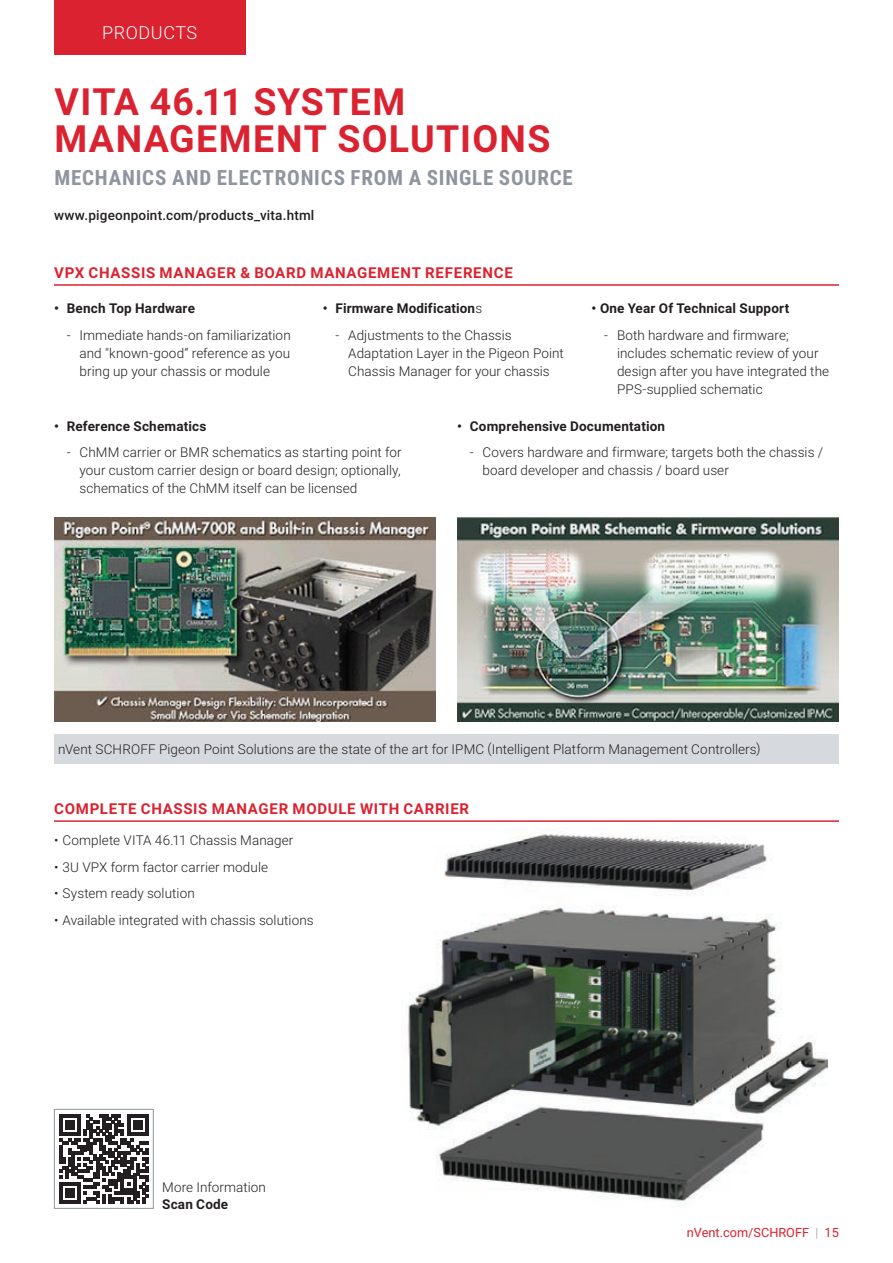
<style>
.page{position:relative;width:893px;height:1263px;background:#fff}
.page>*{position:absolute;margin:0;border:0;box-sizing:border-box;transform-origin:0 0}
.t1{font:700 37.5px/37.5px "Roboto";letter-spacing:.035em;color:#db2230}
.Subheader{font:700 21px "Roboto Condensed";letter-spacing:.035em;color:#8f959e}
.t2{font:300 18px "Roboto";letter-spacing:.03em;color:#fff}
.Subheading_Level_1{font:700 15px "Roboto";letter-spacing:.05em;color:#db2230}
.Last_bullet{font:300 13.5px/18px "Roboto";letter-spacing:.005em;color:#231f20}
.Last_bullet-2{font:700 13.5px "Roboto";letter-spacing:.015em;color:#231f20}
.Last_bullet-3{font:500 13.5px "Roboto";letter-spacing:.015em;color:#231f20}
.t3{font:12.75px "Roboto";color:#db2230}
.s1{font-weight:300}
.s2{font-weight:300;color:#8f959e}
</style>
<div class="page">
<div style="left:54px;top:0;width:191px;height:54px;background:#db2230"></div>
<hr style="left:54px;top:284px;width:785px;height:2px;background:#db2230">
<hr style="left:54px;top:820px;width:785px;height:2px;background:#db2230">
<img style="left:407px;top:829px;width:420px;height:378px">
<img style="left:457px;top:517px;width:382px;height:204px">
<img style="left:54px;top:517px;width:381px;height:204px">
<svg style="left:59px;top:1114px;width:90px;height:89px"></svg>
<div style="left:54px;top:1109px;width:100px;height:100px;border:1px solid #8f959e"></div>
<div style="left:54px;top:734px;width:785px;height:30px;background:#d6dade"></div>
<p class="t2" style="left:102px;top:20px;width:97px">PRODUCTS</p>
<p class="t1" style="left:55px;top:81px;width:497px">VITA 46.11 SYSTEM<br>MANAGEMENT SOLUTIONS</p>
<p class="Subheader" style="left:54px;top:162px;width:520px">MECHANICS AND ELECTRONICS FROM A SINGLE SOURCE</p>
<p class="Last_bullet-3" style="left:54px;top:206px;width:262px">www.pigeonpoint.com/products_vita.html</p>
<p class="Subheading_Level_1" style="left:54px;top:262px;width:460px">VPX CHASSIS MANAGER &amp; BOARD MANAGEMENT REFERENCE</p>
<p class="Last_bullet-2" style="left:54px;top:299px;width:142px">• Bench Top Hardware</p>
<p class="Last_bullet" style="left:80px;top:325px;width:213px;text-align:justify;text-indent:-13px">- Immediate hands-on familiarization and "known-good“ reference as you bring up your chassis or module</p>
<p class="Last_bullet-2" style="left:323px;top:299px;width:161px">• Firmware Modification<span class="s1">s</span></p>
<p class="Last_bullet" style="left:348px;top:325px;width:217px;text-indent:-13px">- Adjustments to the Chassis<br>Adaptation Layer in the Pigeon Point<br>Chassis Manager for your chassis</p>
<p class="Last_bullet-2" style="left:591px;top:299px;width:199px">• One Year Of Technical Support</p>
<p class="Last_bullet" style="left:617px;top:325px;width:214px;text-indent:-13px">- Both hardware and firmware; includes schematic review of your design after you have integrated the<br>PPS-supplied schematic</p>
<p class="Last_bullet-2" style="left:54px;top:416px;width:154px">• Reference Schematics</p>
<p class="Last_bullet" style="left:80px;top:443px;width:324px;text-align:justify;text-indent:-13px">- ChMM carrier or BMR schematics as starting point for your custom carrier design or board design; optionally, schematics of the ChMM itself can be licensed</p>
<p class="Last_bullet-2" style="left:457px;top:416px;width:210px">• Comprehensive Documentation</p>
<p class="Last_bullet" style="left:483px;top:443px;width:342px;text-indent:-13px">- Covers hardware and firmware; targets both the chassis / board developer and chassis / board user</p>
<p class="Last_bullet" style="left:58px;top:740px;width:704px">nVent SCHROFF Pigeon Point Solutions are the state of the art for IPMC (Intelligent Platform Management Controllers)</p>
<p class="Subheading_Level_1" style="left:54px;top:798px;width:416px">COMPLETE CHASSIS MANAGER MODULE WITH CARRIER</p>
<p class="Last_bullet" style="left:54px;top:831px;width:241px">• Complete VITA 46.11 Chassis Manager</p>
<p class="Last_bullet" style="left:54px;top:857px;width:216px">• 3U VPX form factor carrier module</p>
<p class="Last_bullet" style="left:54px;top:884px;width:142px">• System ready solution</p>
<p class="Last_bullet" style="left:54px;top:910px;width:261px">• Available integrated with chassis solutions</p>
<p class="Last_bullet" style="left:162px;top:1178px;width:105px">More Information</p>
<p class="Last_bullet-2" style="left:162px;top:1195px;width:68px">Scan Code</p>
<p class="t3" style="left:687px;top:1223px;width:154px">nVent.com/SCHROFF <span class="s2">|</span> 15</p>
</div>
